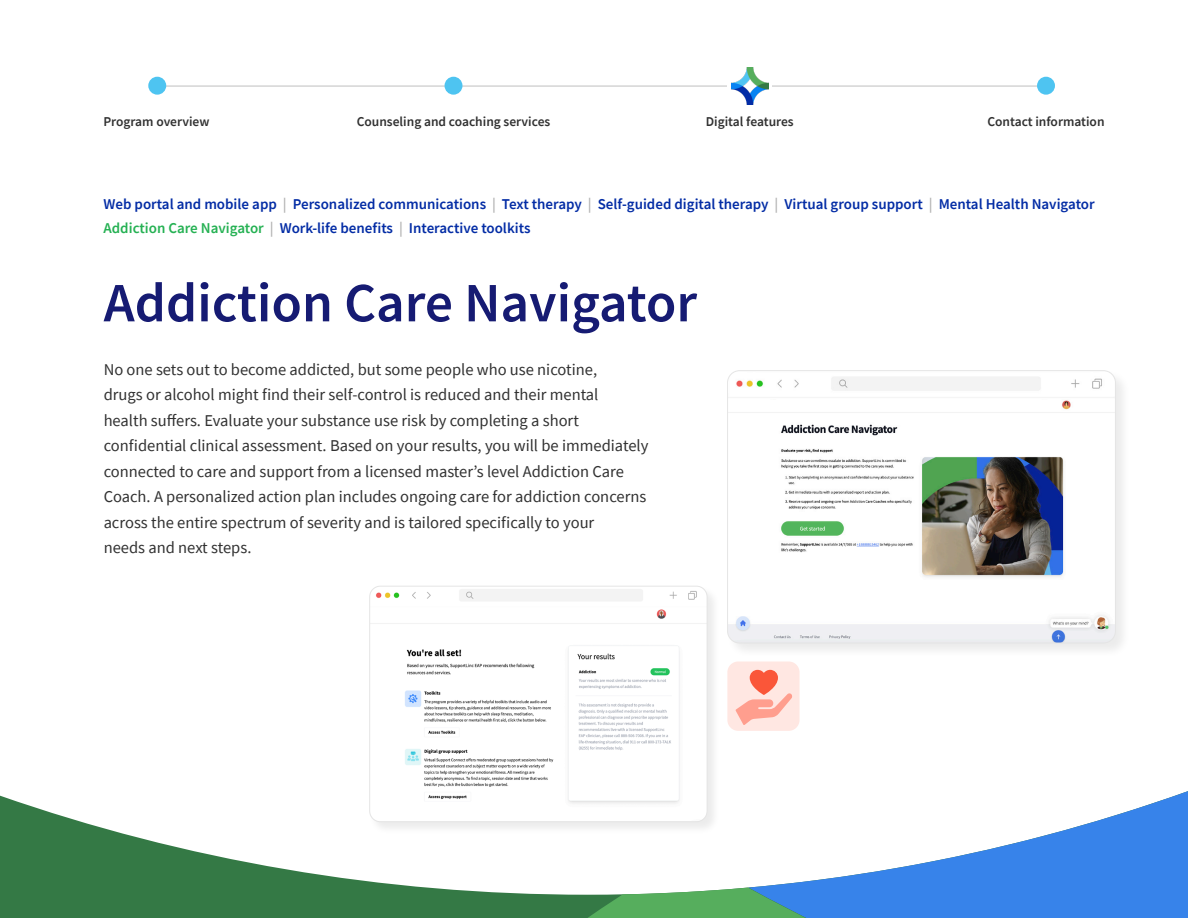
<style>
.page{position:relative;width:1188px;height:918px;background:#fff}
.page>*{position:absolute;margin:0;border:0;box-sizing:border-box;transform-origin:0 0}
.t1{font:600 55.5px "Source Sans Pro";color:#161b73}
.t2{font:16.5px/25.5px "Source Sans Pro";color:#313131}
.t3{font:600 15px "Source Sans Pro";color:#032ca5}
.t4{font:600 13.5px "Source Sans Pro";color:#313131}
.s1{color:#b2b2b2}
.s2{color:#25b153}
</style>
<div class="page">
<svg style="left:0;top:795px;width:748px;height:123px"></svg>
<svg style="left:748px;top:791px;width:440px;height:127px"></svg>
<svg style="left:496px;top:888px;width:457px;height:30px;background:#529a9c"></svg>
<hr style="left:160px;top:86px;width:886px;height:1px;background:#bfbfbf">
<div style="left:445px;top:77px;width:17px;height:18px;background:#4ec4f1;border-radius:50%"></div>
<div style="left:1037px;top:77px;width:18px;height:18px;background:#4ec4f1;border-radius:50%"></div>
<div style="left:727px;top:68px;width:45px;height:37px;background:#fff"></div>
<img style="left:731px;top:68px;width:37px;height:37px">
<div style="left:148px;top:77px;width:18px;height:18px;background:#4ec4f1;border-radius:50%"></div>
<svg style="left:727px;top:662px;width:73px;height:69px;background:#fecdc4"></svg>
<div style="left:726px;top:369px;width:404px;height:289px;background:#f5f5f5"></div>
<img style="left:729px;top:372px;width:386px;height:271px">
<div style="left:727px;top:370px;width:389px;height:273px;border:1px solid #e5e5e5;border-radius:12px"></div>
<div style="left:762px;top:400px;width:54px;height:10px;background:#fff"></div>
<div style="left:1040px;top:400px;width:16px;height:10px;background:#fff"></div>
<div style="left:368px;top:585px;width:352px;height:250px;background:#f4f4f4"></div>
<img style="left:370px;top:586px;width:337px;height:236px">
<div style="left:370px;top:586px;width:337px;height:236px;border:1px solid #e5e5e5;border-radius:11px"></div>
<div style="left:381px;top:609px;width:45px;height:13px;background:#fff"></div>
<div style="left:671px;top:609px;width:25px;height:13px;background:#fff"></div>
<p class="t4" style="left:103px;top:112px;width:108px">Program overview</p>
<p class="t4" style="left:357px;top:112px;width:195px">Counseling and coaching services</p>
<p class="t4" style="left:706px;top:112px;width:89px">Digital features</p>
<p class="t4" style="left:987px;top:112px;width:119px">Contact information</p>
<p class="t3" style="left:103px;top:194px;width:993px">Web portal and mobile app <span class="s1">|</span> Personalized communications <span class="s1">|</span> Text therapy <span class="s1">|</span> Self-guided digital therapy <span class="s1">|</span> Virtual group support <span class="s1">|</span> Mental Health Navigator</p>
<p class="t3" style="left:103px;top:218px;width:429px"><span class="s2">Addiction Care Navigator</span> <span class="s1">|</span> Work-life benefits <span class="s1">|</span> Interactive toolkits</p>
<p class="t1" style="left:104px;top:266px;width:595px">Addiction Care Navigator</p>
<p class="t2" style="left:104px;top:356px;width:546px">No one sets out to become addicted, but some people who use nicotine,<br>drugs or alcohol might find their self-control is reduced and their mental<br>health suffers. Evaluate your substance use risk by completing a short confidential clinical assessment. Based on your results, you will be immediately connected to care and support from a licensed master’s level Addiction Care Coach. A personalized action plan includes ongoing care for addiction concerns across the entire spectrum of severity and is tailored specifically to your<br>needs and next steps.</p>
</div>
